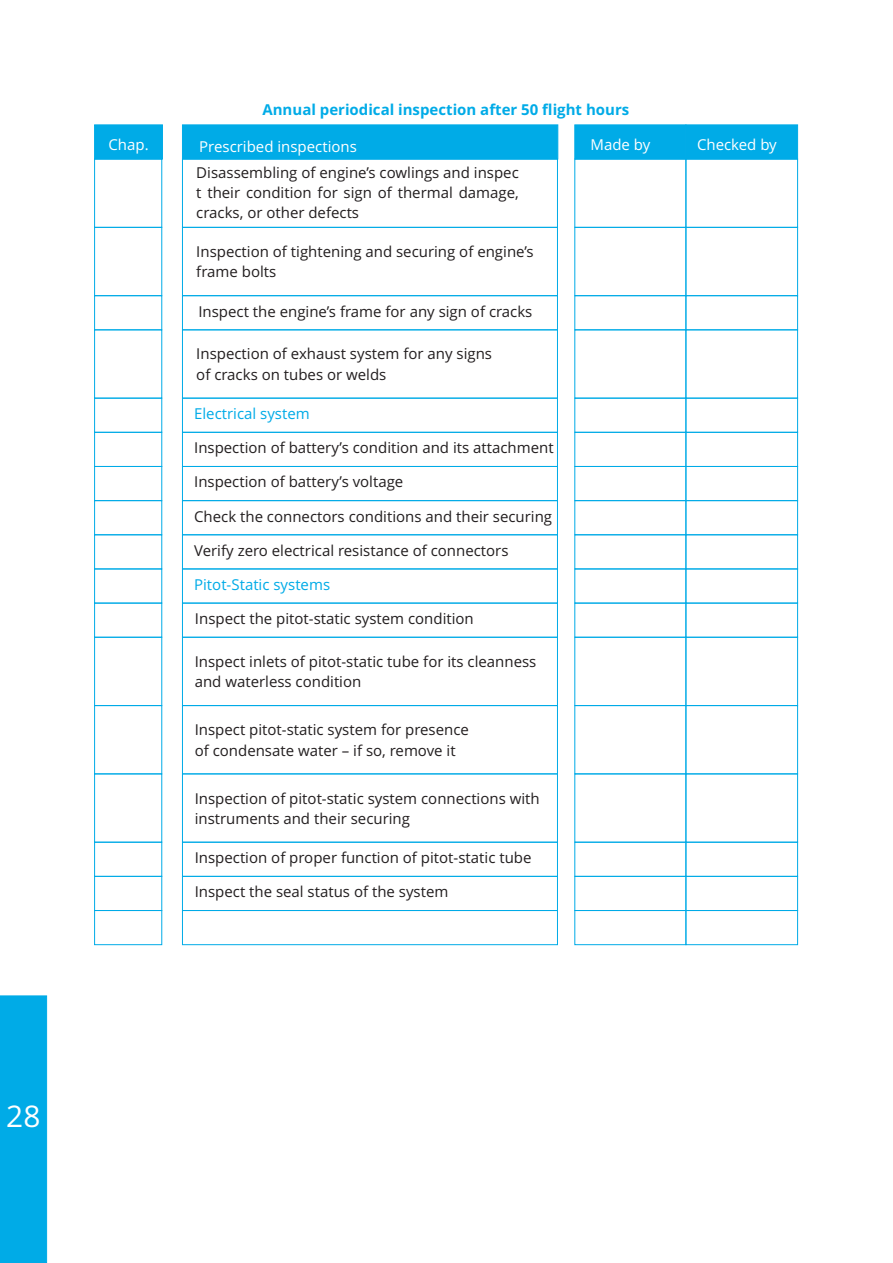
<style>
.page{position:relative;width:893px;height:1263px;background:#fff}
.page>*{position:absolute;margin:0;border:0;box-sizing:border-box;transform-origin:0 0}
.t1{font:29.85px "Open Sans";color:#fff}
.t2{font:15px/20.4px "Open Sans";color:#231f20}
.t3{font:700 15px "Open Sans";color:#00abe7}
.t4{font:15px "Open Sans";color:#fff}
.t5{font:15px "Open Sans";color:#00abe7}
</style>
<div class="page">
<div style="left:94px;top:124px;width:69px;height:36px;background:#00abe7"></div>
<div style="left:94px;top:159px;width:68px;height:69px;border:1px solid #00abe7"></div>
<div style="left:94px;top:227px;width:68px;height:69px;border:1px solid #00abe7"></div>
<div style="left:94px;top:329px;width:68px;height:70px;border:1px solid #00abe7"></div>
<div style="left:94px;top:295px;width:68px;height:35px;border:1px solid #00abe7"></div>
<div style="left:94px;top:398px;width:68px;height:35px;border:1px solid #00abe7"></div>
<div style="left:94px;top:432px;width:68px;height:35px;border:1px solid #00abe7"></div>
<div style="left:94px;top:466px;width:68px;height:35px;border:1px solid #00abe7"></div>
<div style="left:94px;top:500px;width:68px;height:35px;border:1px solid #00abe7"></div>
<div style="left:94px;top:534px;width:68px;height:35px;border:1px solid #00abe7"></div>
<div style="left:94px;top:568px;width:68px;height:35px;border:1px solid #00abe7"></div>
<div style="left:94px;top:603px;width:68px;height:35px;border:1px solid #00abe7"></div>
<div style="left:94px;top:637px;width:68px;height:69px;border:1px solid #00abe7"></div>
<div style="left:94px;top:705px;width:68px;height:69px;border:1px solid #00abe7"></div>
<div style="left:94px;top:773px;width:68px;height:70px;border:1px solid #00abe7"></div>
<div style="left:94px;top:842px;width:68px;height:35px;border:1px solid #00abe7"></div>
<div style="left:94px;top:876px;width:68px;height:35px;border:1px solid #00abe7"></div>
<div style="left:94px;top:910px;width:68px;height:35px;border:1px solid #00abe7"></div>
<div style="left:182px;top:124px;width:377px;height:36px;background:#00abe7"></div>
<div style="left:182px;top:159px;width:376px;height:69px;border:1px solid #00abe7"></div>
<div style="left:182px;top:227px;width:376px;height:69px;border:1px solid #00abe7"></div>
<div style="left:182px;top:295px;width:376px;height:35px;border:1px solid #00abe7"></div>
<div style="left:182px;top:398px;width:376px;height:35px;border:1px solid #00abe7"></div>
<div style="left:182px;top:432px;width:376px;height:35px;border:1px solid #00abe7"></div>
<div style="left:182px;top:466px;width:376px;height:35px;border:1px solid #00abe7"></div>
<div style="left:182px;top:500px;width:376px;height:35px;border:1px solid #00abe7"></div>
<div style="left:182px;top:534px;width:376px;height:35px;border:1px solid #00abe7"></div>
<div style="left:182px;top:568px;width:376px;height:35px;border:1px solid #00abe7"></div>
<div style="left:182px;top:603px;width:376px;height:35px;border:1px solid #00abe7"></div>
<div style="left:182px;top:637px;width:376px;height:69px;border:1px solid #00abe7"></div>
<div style="left:182px;top:705px;width:376px;height:69px;border:1px solid #00abe7"></div>
<div style="left:182px;top:773px;width:376px;height:70px;border:1px solid #00abe7"></div>
<div style="left:182px;top:842px;width:376px;height:35px;border:1px solid #00abe7"></div>
<div style="left:182px;top:876px;width:376px;height:35px;border:1px solid #00abe7"></div>
<div style="left:182px;top:910px;width:376px;height:35px;border:1px solid #00abe7"></div>
<div style="left:574px;top:227px;width:112px;height:69px;border:1px solid #00abe7"></div>
<div style="left:574px;top:295px;width:112px;height:35px;border:1px solid #00abe7"></div>
<div style="left:574px;top:398px;width:112px;height:35px;border:1px solid #00abe7"></div>
<div style="left:574px;top:432px;width:112px;height:35px;border:1px solid #00abe7"></div>
<div style="left:574px;top:466px;width:112px;height:35px;border:1px solid #00abe7"></div>
<div style="left:574px;top:500px;width:112px;height:35px;border:1px solid #00abe7"></div>
<div style="left:574px;top:534px;width:112px;height:35px;border:1px solid #00abe7"></div>
<div style="left:574px;top:568px;width:112px;height:35px;border:1px solid #00abe7"></div>
<div style="left:574px;top:603px;width:112px;height:35px;border:1px solid #00abe7"></div>
<div style="left:574px;top:637px;width:112px;height:69px;border:1px solid #00abe7"></div>
<div style="left:574px;top:705px;width:112px;height:69px;border:1px solid #00abe7"></div>
<div style="left:574px;top:773px;width:112px;height:70px;border:1px solid #00abe7"></div>
<div style="left:574px;top:842px;width:112px;height:35px;border:1px solid #00abe7"></div>
<div style="left:574px;top:876px;width:112px;height:35px;border:1px solid #00abe7"></div>
<div style="left:574px;top:910px;width:112px;height:35px;border:1px solid #00abe7"></div>
<div style="left:574px;top:124px;width:224px;height:36px;background:#00abe7"></div>
<div style="left:685px;top:159px;width:113px;height:69px;border:1px solid #00abe7"></div>
<div style="left:685px;top:227px;width:113px;height:69px;border:1px solid #00abe7"></div>
<div style="left:685px;top:329px;width:113px;height:70px;border:1px solid #00abe7"></div>
<div style="left:685px;top:295px;width:113px;height:35px;border:1px solid #00abe7"></div>
<div style="left:685px;top:398px;width:113px;height:35px;border:1px solid #00abe7"></div>
<div style="left:685px;top:432px;width:113px;height:35px;border:1px solid #00abe7"></div>
<div style="left:685px;top:466px;width:113px;height:35px;border:1px solid #00abe7"></div>
<div style="left:685px;top:500px;width:113px;height:35px;border:1px solid #00abe7"></div>
<div style="left:685px;top:534px;width:113px;height:35px;border:1px solid #00abe7"></div>
<div style="left:685px;top:568px;width:113px;height:35px;border:1px solid #00abe7"></div>
<div style="left:685px;top:603px;width:113px;height:35px;border:1px solid #00abe7"></div>
<div style="left:685px;top:637px;width:113px;height:69px;border:1px solid #00abe7"></div>
<div style="left:685px;top:705px;width:113px;height:69px;border:1px solid #00abe7"></div>
<div style="left:685px;top:773px;width:113px;height:70px;border:1px solid #00abe7"></div>
<div style="left:685px;top:842px;width:113px;height:35px;border:1px solid #00abe7"></div>
<div style="left:685px;top:876px;width:113px;height:35px;border:1px solid #00abe7"></div>
<div style="left:685px;top:910px;width:113px;height:35px;border:1px solid #00abe7"></div>
<div style="left:0;top:995px;width:47px;height:268px;background:#00abe7"></div>
<p class="t3" style="left:262px;top:104px;width:368px">Annual periodical inspection after 50 flight hours</p>
<p class="t4" style="left:109px;top:139px;width:42px">Chap.</p>
<p class="t4" style="left:199px;top:141px;width:159px">Prescribed inspections</p>
<p class="t2" style="left:196px;top:163px;width:324px;text-align:justify">Disassembling of engine’s cowlings and inspec t their condition for sign of thermal damage, cracks, or other defects</p>
<p class="t2" style="left:196px;top:243px;width:339px">Inspection of tightening and securing of engine’s frame bolts</p>
<p class="t2" style="left:198px;top:303px;width:336px">Inspect the engine’s frame for any sign of cracks</p>
<p class="t2" style="left:196px;top:345px;width:297px">Inspection of exhaust system for any signs of cracks on tubes or welds</p>
<p class="t5" style="left:194px;top:408px;width:117px">Electrical system</p>
<p class="t2" style="left:194px;top:439px;width:361px">Inspection of battery’s condition and its attachment</p>
<p class="t2" style="left:194px;top:473px;width:211px">Inspection of battery’s voltage</p>
<p class="t2" style="left:194px;top:507px;width:359px">Check the connectors conditions and their securing</p>
<p class="t2" style="left:194px;top:542px;width:316px">Verify zero electrical resistance of connectors</p>
<p class="t5" style="left:194px;top:578px;width:137px">Pitot-Static systems</p>
<p class="t2" style="left:195px;top:610px;width:280px">Inspect the pitot-static system condition</p>
<p class="t2" style="left:195px;top:653px;width:343px">Inspect inlets of pitot-static tube for its cleanness and waterless condition</p>
<p class="t2" style="left:195px;top:721px;width:276px">Inspect pitot-static system for presence of condensate water – if so, remove it</p>
<p class="t2" style="left:195px;top:789px;width:346px">Inspection of pitot-static system connections with instruments and their securing</p>
<p class="t2" style="left:195px;top:849px;width:338px">Inspection of proper function of pitot-static tube</p>
<p class="t2" style="left:195px;top:883px;width:255px">Inspect the seal status of the system</p>
<p class="t4" style="left:590px;top:139px;width:61px">Made by</p>
<p class="t4" style="left:697px;top:139px;width:81px">Checked by</p>
<h1 class="t1" style="left:6px;top:1104px;width:36px">28</h1>
</div>
